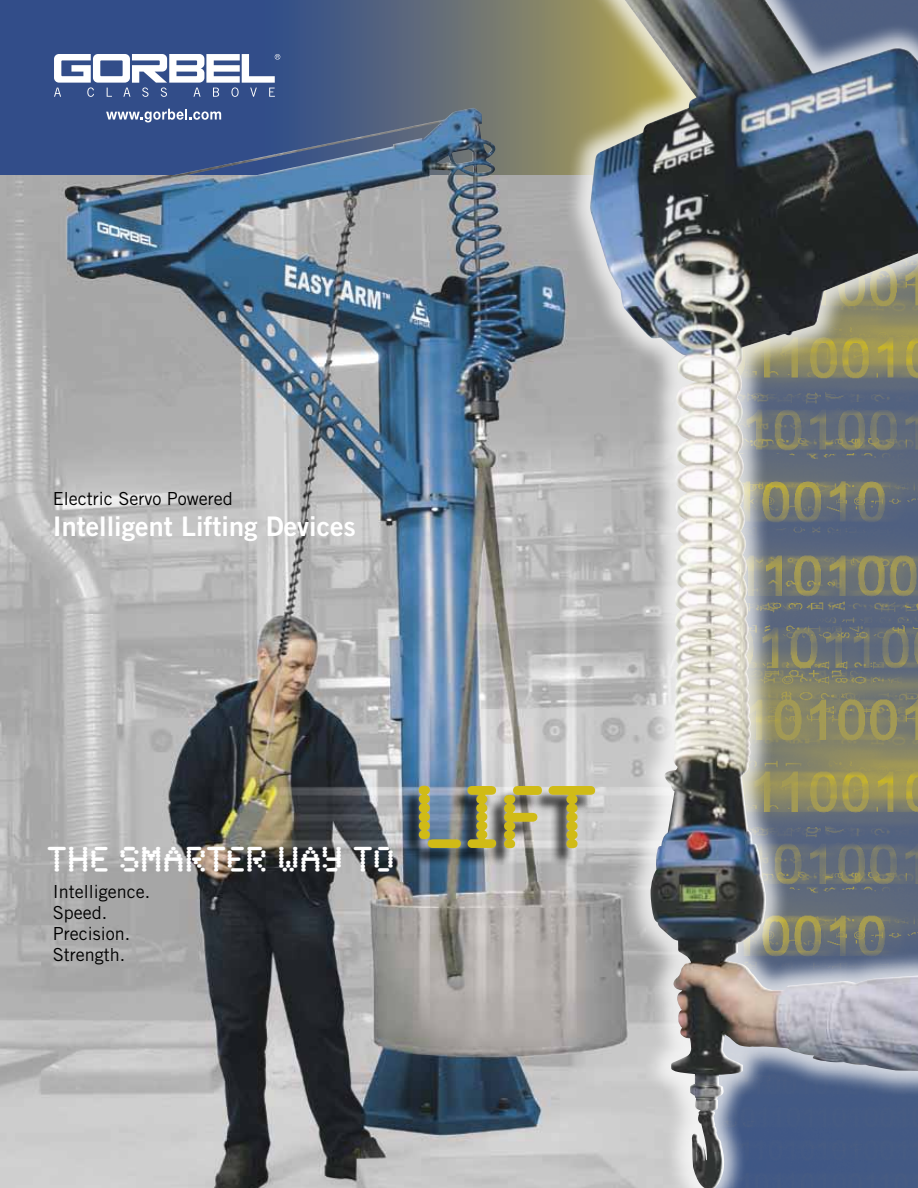
<style>
.page{position:relative;width:918px;height:1188px;background:#fff}
.page>*{position:absolute;margin:0;border:0;box-sizing:border-box;transform-origin:0 0}
.t1{font:36px "Synchro LET";color:#fff}
.t2{font:27px "Trade Gothic Bold Two";color:#fff}
.t3{font:18px/21px "Trade Gothic";color:#000}
</style>
<div class="page">
<svg style="left:0;top:0;width:494px;height:176px;background:#405684"></svg>
<img style="left:0;top:176px;width:494px;height:1012px">
<img style="left:494px;top:0;width:424px;height:1188px">
<img style="left:590px;top:0;width:117px;height:1161px">
<div style="left:401px;top:789px;width:191px;height:78px;background:#000;opacity:.75"></div>
<svg style="left:419px;top:786px;width:176px;height:62px;background:#a4a172"></svg>
<svg style="left:106px;top:109px;width:66px;height:13px"></svg>
<svg style="left:54px;top:54px;width:226px;height:43px"></svg>
<img style="left:172px;top:108px;width:324px;height:68px">
<p class="t3" style="left:53px;top:488px;width:181px">Electric Servo Powered</p>
<h2 class="t2" style="left:53px;top:509px;width:304px">Intelligent Lifting Devices</h2>
<h1 class="t1" style="left:47px;top:826px;width:349px">THE SMARTER WAY TO</h1>
<p class="t3" style="left:53px;top:881px;width:99px">Intelligence.<br>Speed.<br>Precision.<br>Strength.</p>
</div>
